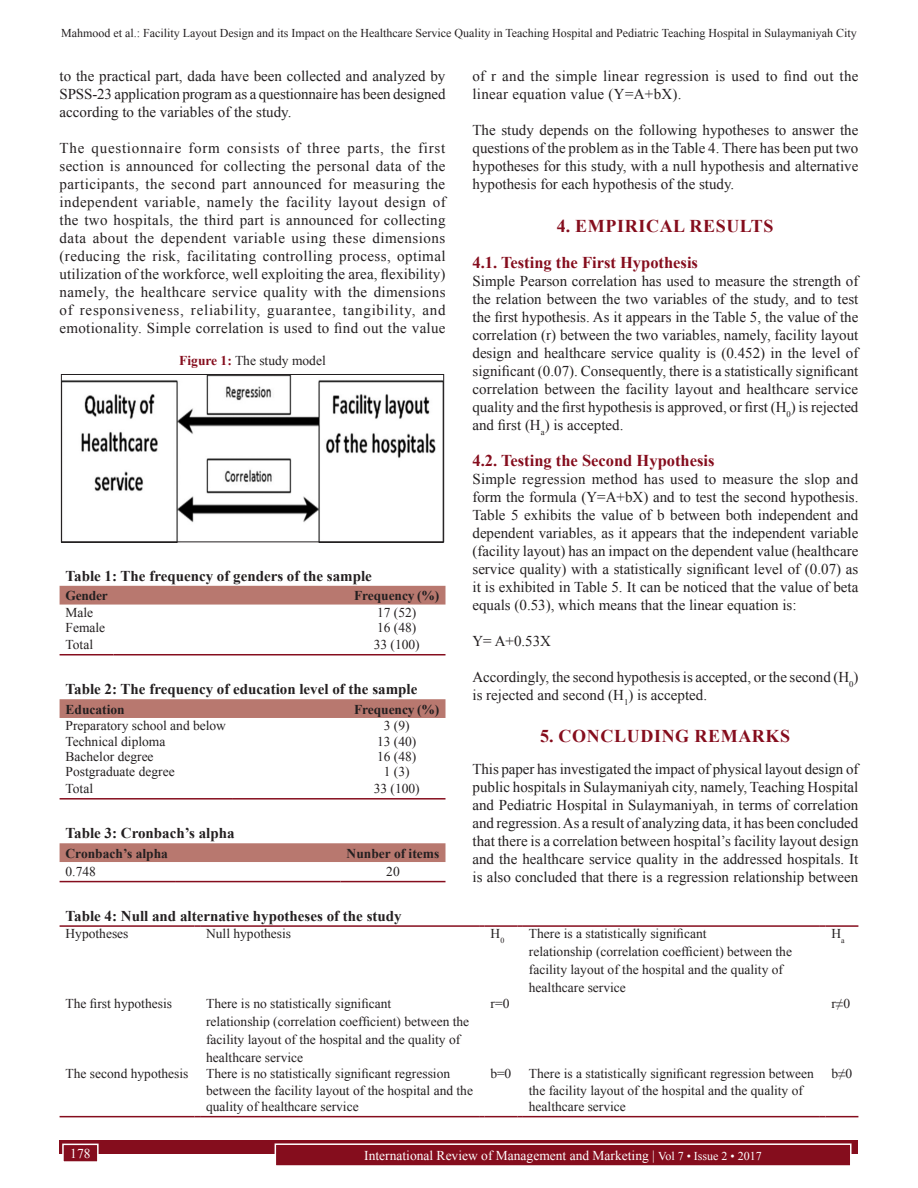
<style>
.page{position:relative;width:918px;height:1188px;background:#fff}
.page>*{position:absolute;margin:0;border:0;box-sizing:border-box;transform-origin:0 0}
.t1{font:700 18px "Times New Roman";letter-spacing:.035em;color:#850d1d}
.t2{font:700 16.5px "Times New Roman";color:#850d1d}
.TX{font:15px/18px "Times New Roman";color:#231f20;text-align:justify}
.TT{font:700 15px "Times New Roman";color:#231f20}
.TX-2{font:15px/18px "Times New Roman";letter-spacing:.02em;color:#231f20}
.TB{font:13.5px/18px "Times New Roman";color:#231f20}
.TBL{font:13.5px/16.2px "Times New Roman";color:#231f20}
.TCH{font:700 13.5px "Times New Roman";color:#231f20}
.t3{font:13.5px "Times New Roman";color:#fff}
.FGC{font:13.5px "Times New Roman";color:#231f20}
.t4{font:12px "Times New Roman";color:#231f20}
.s1{font-weight:700;color:#850d1d}
.s2{font-size:12px}
</style>
<div class="page">
<div style="left:60px;top:1140px;width:798px;height:13px;background:#850d1d"></div>
<div style="left:275px;top:1144px;width:576px;height:22px;background:#850d1d"></div>
<div style="left:275px;top:1143px;width:577px;height:24px;border:2px solid #fff"></div>
<div style="left:63px;top:1144px;width:35px;height:18px;background:#850d1d"></div>
<div style="left:62px;top:1144px;width:37px;height:19px;border:2px solid #fff"></div>
<div style="left:60px;top:586px;width:386px;height:19px;background:#b8786f"></div>
<hr style="left:60px;top:654px;width:54px;height:1px;background:#850d1d">
<hr style="left:114px;top:654px;width:234px;height:1px;background:#850d1d">
<hr style="left:348px;top:654px;width:98px;height:1px;background:#850d1d">
<div style="left:60px;top:699px;width:386px;height:19px;background:#b8786f"></div>
<hr style="left:60px;top:798px;width:172px;height:2px;background:#850d1d">
<hr style="left:232px;top:798px;width:116px;height:2px;background:#850d1d">
<hr style="left:348px;top:798px;width:98px;height:2px;background:#850d1d">
<div style="left:60px;top:843px;width:386px;height:19px;background:#b8786f"></div>
<hr style="left:60px;top:881px;width:115px;height:1px;background:#850d1d">
<hr style="left:175px;top:881px;width:166px;height:1px;background:#850d1d">
<hr style="left:340px;top:881px;width:106px;height:1px;background:#850d1d">
<hr style="left:60px;top:1116px;width:135px;height:1px;background:#850d1d">
<hr style="left:200px;top:1116px;width:279px;height:1px;background:#850d1d">
<hr style="left:485px;top:1116px;width:32px;height:1px;background:#850d1d">
<hr style="left:523px;top:1116px;width:297px;height:1px;background:#850d1d">
<hr style="left:825px;top:1116px;width:33px;height:1px;background:#850d1d">
<hr style="left:60px;top:925px;width:135px;height:2px;background:#850d1d">
<hr style="left:200px;top:925px;width:279px;height:2px;background:#850d1d">
<svg style="left:479px;top:925px;width:6px;height:2px"></svg>
<hr style="left:485px;top:925px;width:32px;height:2px;background:#850d1d">
<svg style="left:517px;top:925px;width:6px;height:2px"></svg>
<hr style="left:523px;top:925px;width:297px;height:2px;background:#850d1d">
<hr style="left:825px;top:925px;width:33px;height:2px;background:#850d1d">
<img style="left:63px;top:376px;width:379px;height:164px">
<div style="left:61px;top:374px;width:383px;height:168px;border:1px solid #231f20"></div>
<p class="t4" style="left:61px;top:25px;width:797px">Mahmood et al.: Facility Layout Design and its Impact on the Healthcare Service Quality in Teaching Hospital and Pediatric Teaching Hospital in Sulaymaniyah City</p>
<p class="TX-2" style="left:472px;top:66px;width:387px">of r and the simple linear regression is used to find out the linear equation value (Y=A+bX).</p>
<p class="TX" style="left:472px;top:120px;width:387px">The study depends on the following hypotheses to answer the questions of the problem as in the Table 4. There has been put two hypotheses for this study, with a null hypothesis and alternative hypothesis for each hypothesis of the study.</p>
<h1 class="t1" style="left:557px;top:213px;width:218px">4. EMPIRICAL RESULTS</h1>
<h2 class="t2" style="left:472px;top:250px;width:227px">4.1. Testing the First Hypothesis</h2>
<p class="TX" style="left:472px;top:271px;width:387px">Simple Pearson correlation has used to measure the strength of the relation between the two variables of the study, and to test the first hypothesis. As it appears in the Table 5, the value of the correlation (r) between the two variables, namely, facility layout design and healthcare service quality is (0.452) in the level of significant (0.07). Consequently, there is a statistically significant correlation between the facility layout and healthcare service quality and the first hypothesis is approved, or first (H<sub>0</sub>) is rejected and first (H<sub>a</sub>) is accepted.</p>
<h2 class="t2" style="left:472px;top:448px;width:244px">4.2. Testing the Second Hypothesis</h2>
<p class="TX" style="left:472px;top:469px;width:387px">Simple regression method has used to measure the slop and form the formula (Y=A+bX) and to test the second hypothesis.<br>Table 5 exhibits the value of b between both independent and dependent variables, as it appears that the independent variable (facility layout) has an impact on the dependent value (healthcare service quality) with a statistically significant level of (0.07) as it is exhibited in Table 5. It can be noticed that the value of beta equals (0.53), which means that the linear equation is:</p>
<p class="TX" style="left:472px;top:631px;width:80px">Y= A+0.53X</p>
<p class="TX" style="left:472px;top:667px;width:387px">Accordingly, the second hypothesis is accepted, or the second (H<sub>0</sub>) is rejected and second (H<sub>1</sub>) is accepted.</p>
<h1 class="t1" style="left:540px;top:723px;width:251px">5. CONCLUDING REMARKS</h1>
<p class="TX" style="left:472px;top:759px;width:388px">This paper has investigated the impact of physical layout design of public hospitals in Sulaymaniyah city, namely, Teaching Hospital and Pediatric Hospital in Sulaymaniyah, in terms of correlation and regression. As a result of analyzing data, it has been concluded that there is a correlation between hospital’s facility layout design and the healthcare service quality in the addressed hospitals. It is also concluded that there is a regression relationship between</p>
<p class="TX" style="left:60px;top:66px;width:387px">to the practical part, dada have been collected and analyzed by SPSS-23 application program as a questionnaire has been designed according to the variables of the study.</p>
<p class="TX" style="left:60px;top:138px;width:388px">The questionnaire form consists of three parts, the first section is announced for collecting the personal data of the participants, the second part announced for measuring the independent variable, namely the facility layout design of the two hospitals, the third part is announced for collecting data about the dependent variable using these dimensions (reducing the risk, facilitating controlling process, optimal utilization of the workforce, well exploiting the area, flexibility) namely, the healthcare service quality with the dimensions of responsiveness, reliability, guarantee, tangibility, and emotionality. Simple correlation is used to find out the value</p>
<p class="FGC" style="left:179px;top:351px;width:148px"><span class="s1">Figure 1:</span> The study model</p>
<p class="TT" style="left:66px;top:565px;width:308px">Table 1: The frequency of genders of the sample</p>
<p class="TCH" style="left:66px;top:586px;width:44px">Gender</p>
<p class="TCH" style="left:354px;top:586px;width:87px">Frequency (%)</p>
<p class="TB" style="left:66px;top:603px;width:29px">Male</p>
<p class="TB" style="left:377px;top:603px;width:41px">17 (52)</p>
<p class="TB" style="left:66px;top:618px;width:41px">Female</p>
<p class="TB" style="left:377px;top:618px;width:41px">16 (48)</p>
<p class="TBL" style="left:66px;top:636px;width:29px">Total</p>
<p class="TBL" style="left:374px;top:636px;width:48px">33 (100)</p>
<p class="TT" style="left:66px;top:678px;width:353px">Table 2: The frequency of education level of the sample</p>
<p class="TCH" style="left:66px;top:699px;width:61px">Education</p>
<p class="TCH" style="left:354px;top:699px;width:87px">Frequency (%)</p>
<p class="TB" style="left:66px;top:716px;width:162px">Preparatory school and below</p>
<p class="TB" style="left:384px;top:716px;width:27px">3 (9)</p>
<p class="TB" style="left:66px;top:732px;width:101px">Technical diploma</p>
<p class="TB" style="left:377px;top:732px;width:41px">13 (40)</p>
<p class="TB" style="left:66px;top:747px;width:90px">Bachelor degree</p>
<p class="TB" style="left:377px;top:747px;width:41px">16 (48)</p>
<p class="TB" style="left:66px;top:762px;width:111px">Postgraduate degree</p>
<p class="TB" style="left:384px;top:762px;width:27px">1 (3)</p>
<p class="TBL" style="left:66px;top:780px;width:29px">Total</p>
<p class="TBL" style="left:374px;top:780px;width:48px">33 (100)</p>
<p class="TT" style="left:66px;top:822px;width:171px">Table 3: Cronbach’s alpha</p>
<p class="TCH" style="left:66px;top:843px;width:104px">Cronbach’s alpha</p>
<p class="TCH" style="left:347px;top:843px;width:94px">Nunber of items</p>
<p class="TBL" style="left:66px;top:863px;width:32px">0.748</p>
<p class="TBL" style="left:386px;top:863px;width:15px">20</p>
<p class="TT" style="left:66px;top:905px;width:338px">Table 4: Null and alternative hypotheses of the study</p>
<p class="TB" style="left:66px;top:924px;width:64px">Hypotheses</p>
<p class="TB" style="left:206px;top:924px;width:87px">Null hypothesis</p>
<p class="TB" style="left:491px;top:924px;width:15px">H<sub>0</sub></p>
<p class="TB" style="left:529px;top:924px;width:265px">There is a statistically significant<br>relationship (correlation coefficient) between the facility layout of the hospital and the quality of healthcare service</p>
<p class="TB" style="left:831px;top:924px;width:15px">H<sub>a</sub></p>
<p class="TB" style="left:66px;top:994px;width:108px">The first hypothesis</p>
<p class="TB" style="left:206px;top:994px;width:265px">There is no statistically significant<br>relationship (correlation coefficient) between the facility layout of the hospital and the quality of healthcare service</p>
<p class="TB" style="left:491px;top:994px;width:20px">r=0</p>
<p class="TB" style="left:831px;top:994px;width:20px">r≠0</p>
<p class="TBL" style="left:66px;top:1065px;width:124px">The second hypothesis</p>
<p class="TBL" style="left:206px;top:1065px;width:268px">There is no statistically significant regression between the facility layout of the hospital and the quality of healthcare service</p>
<p class="TBL" style="left:491px;top:1065px;width:22px">b=0</p>
<p class="TBL" style="left:529px;top:1065px;width:286px">There is a statistically significant regression between the facility layout of the hospital and the quality of healthcare service</p>
<p class="TBL" style="left:831px;top:1065px;width:22px">b≠0</p>
<p class="t3" style="left:70px;top:1144px;width:22px">178</p>
<p class="t3" style="left:364px;top:1146px;width:399px">International Review of Management and Marketing | <span class="s2">Vol 7 • Issue 2 • 2017</span></p>
</div>
